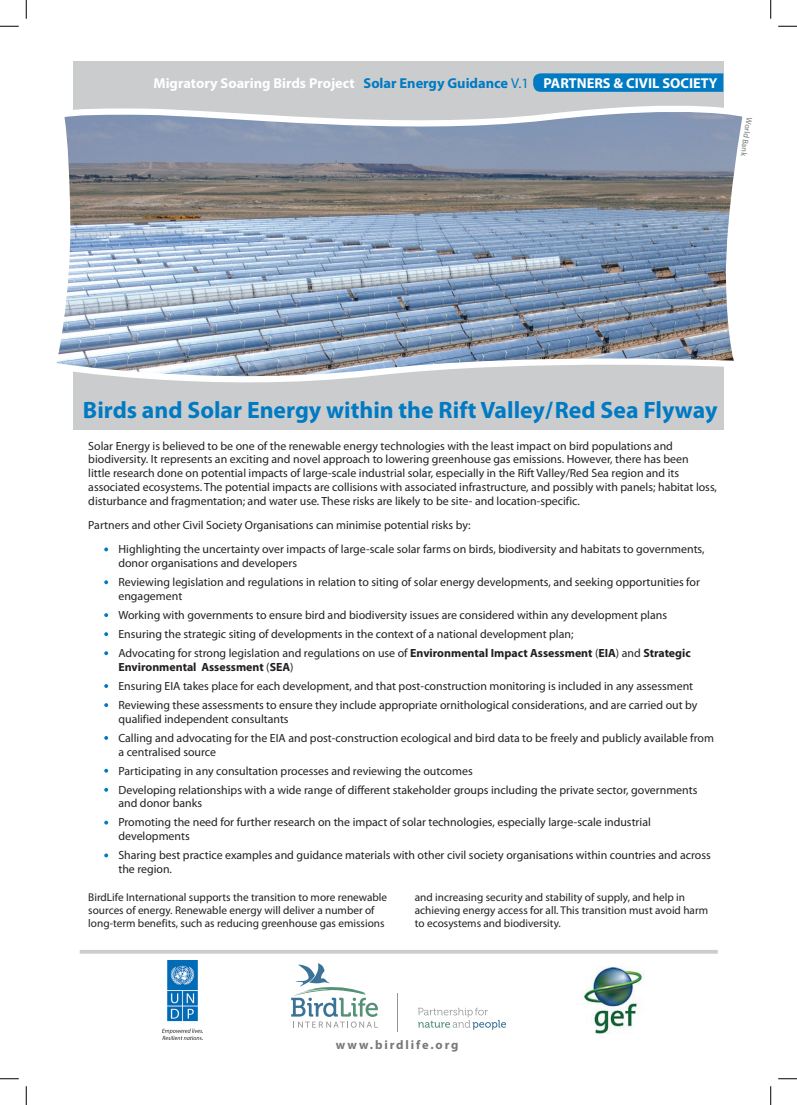
<style>
.page{position:relative;width:797px;height:1105px;background:#fff}
.page>*{position:absolute;margin:0;border:0;box-sizing:border-box;transform-origin:0 0}
.t1{font:700 23.75px "Myriad Pro";color:#007ac2}
.t2{font:700 14.38px "Myriad Pro";color:#fff}
.t3{font:700 12.5px "Myriad Pro";letter-spacing:.15em;color:#76787b}
.t4{font:11.88px/19.1px "Myriad Pro";color:#231f20}
.t5{font:11.25px/13.1px "Myriad Pro";color:#231f20}
.t6{font:8.12px "Myriad Pro";color:#76787b}
.s1{color:#007ac2}
.s2{font-weight:400;color:#007ac2}
.s3{font-weight:700}
</style>
<div class="page">
<div style="left:73px;top:62px;width:650px;height:368px;background:#cbccce"></div>
<img style="left:56px;top:93px;width:687px;height:305px">
<svg style="left:533px;top:73px;width:190px;height:19px;background:#077dc2"></svg>
<svg style="left:104px;top:547px;width:4px;height:4px"></svg>
<svg style="left:104px;top:580px;width:4px;height:4px"></svg>
<svg style="left:104px;top:613px;width:4px;height:4px"></svg>
<svg style="left:104px;top:632px;width:4px;height:4px"></svg>
<svg style="left:104px;top:651px;width:4px;height:4px"></svg>
<svg style="left:104px;top:684px;width:4px;height:4px"></svg>
<svg style="left:104px;top:703px;width:4px;height:4px"></svg>
<svg style="left:104px;top:736px;width:4px;height:4px"></svg>
<svg style="left:104px;top:769px;width:4px;height:4px"></svg>
<svg style="left:104px;top:788px;width:4px;height:4px"></svg>
<svg style="left:104px;top:821px;width:4px;height:3px"></svg>
<svg style="left:104px;top:853px;width:4px;height:4px"></svg>
<svg style="left:418px;top:1008px;width:88px;height:22px"></svg>
<hr style="left:398px;top:993px;width:1px;height:39px;background:#959796">
<svg style="left:291px;top:963px;width:87px;height:65px"></svg>
<img style="left:584px;top:967px;width:58px;height:67px">
<img style="left:162px;top:960px;width:41px;height:80px">
<svg style="left:80px;top:950px;width:637px;height:4px;background:#cfd0d1"></svg>
<svg style="left:0;top:25px;width:19px;height:2px"></svg>
<svg style="left:778px;top:25px;width:19px;height:2px"></svg>
<svg style="left:0;top:1078px;width:19px;height:1px"></svg>
<svg style="left:778px;top:1078px;width:19px;height:1px"></svg>
<svg style="left:25px;top:0;width:2px;height:19px"></svg>
<svg style="left:25px;top:1086px;width:2px;height:19px"></svg>
<svg style="left:770px;top:0;width:1px;height:19px"></svg>
<svg style="left:770px;top:1086px;width:1px;height:19px"></svg>
<svg style="left:740px;top:144px;width:3px;height:12px"></svg>
<p class="t2" style="left:153px;top:73px;width:565px">Migratory Soaring Birds Project <span class="s1">Solar Energy Guidance</span> <span class="s2">v.1</span> PARTNERS &amp; CIVIL SOCIETY</p>
<p class="t6" style="left:754px;top:119px;width:28px;rotate:99deg">Wor dl B</p>
<h1 class="t1" style="left:83px;top:394px;width:636px">Birds and Solar Energy within the Rift Valley/ Red Sea Flyway</h1>
<p class="t4" style="left:88px;top:438px;width:630px;line-height:13.8px">Solar Energy is believed to be one of the renewable energy technologies with the least impact on bird populations and biodiversity. It represents an exciting and novel approach to lowering greenhouse gas emissions. However, there has been<br>little research done on potential impacts of large-scale industrial solar, especially in the Rift Valley/Red Sea region and its associated ecosystems. The potential impacts are collisions with associated infrastructure, and possibly with panels; habitat loss, disturbance and fragmentation; and water use. These risks are likely to be site- and location-specific.</p>
<p class="t4" style="left:118px;top:512px;width:587px;line-height:24.4px;text-indent:-30px">Partners and other Civil Society Organisations can minimise potential risks by:<br>Highlighting the uncertainty over impacts of large-scale solar farms on birds, biodiversity and habitats to governments,</p>
<p class="t4" style="left:118px;top:553px;width:583px">donor organisations and developers<br>Reviewing legislation and regulations in relation to siting of solar energy developments, and seeking opportunities for</p>
<p class="t4" style="left:118px;top:586px;width:574px">engagement<br>Working with governments to ensure bird and biodiversity issues are considered within any development plans Ensuring the strategic siting of developments in the context of a national development plan;<br>Advocating for strong legislation and regulations on use of <span class="s3">Environmental Impact Assessment</span> (<span class="s3">EIA</span>) and <span class="s3">Strategic</span></p>
<p class="t4" style="left:118px;top:657px;width:580px"><span class="s3">Environmental Assessment</span> (<span class="s3">SEA</span>)<br>Ensuring EIA takes place for each development, and that post-construction monitoring is included in any assessment<br>Reviewing these assessments to ensure they include appropriate ornithological considerations, and are carried out by</p>
<p class="t4" style="left:118px;top:709px;width:597px">qualified independent consultants<br>Calling and advocating for the EIA and post-construction ecological and bird data to be freely and publicly available from</p>
<p class="t4" style="left:118px;top:742px;width:580px">a centralised source<br>Participating in any consultation processes and reviewing the outcomes<br>Developing relationships with a wide range of different stakeholder groups including the private sector, governments</p>
<p class="t4" style="left:118px;top:794px;width:534px">and donor banks<br>Promoting the need for further research on the impact of solar technologies, especially large-scale industrial</p>
<p class="t4" style="left:118px;top:826px;width:594px">developments<br>Sharing best practice examples and guidance materials with other civil society organisations within countries and across</p>
<p class="t4" style="left:118px;top:859px;width:55px">the region.</p>
<p class="t5" style="left:88px;top:891px;width:300px">BirdLife International supports the transition to more renewable sources of energy. Renewable energy will deliver a number of long-term benefits, such as reducing greenhouse gas emissions</p>
<p class="t5" style="left:415px;top:891px;width:295px">and increasing security and stability of supply, and help in achieving energy access for all. This transition must avoid harm to ecosystems and biodiversity.</p>
<p class="t3" style="left:336px;top:1037px;width:124px">www.birdlife.org</p>
</div>
